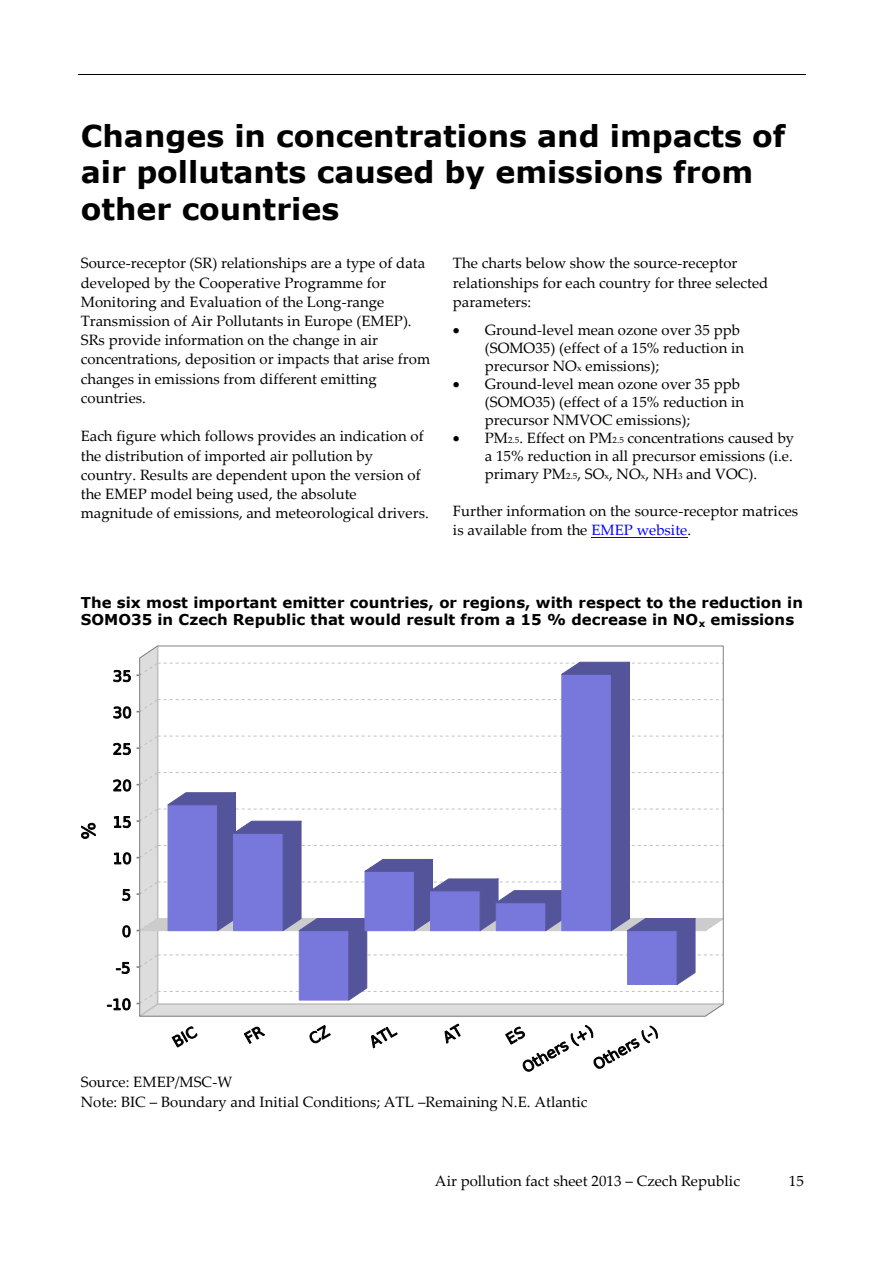
<style>
.page{position:relative;width:893px;height:1263px;background:#fff}
.page>*{position:absolute;margin:0;border:0;box-sizing:border-box;transform-origin:0 0}
.t1{font:700 30px/36.5px "Verdana";color:#000}
.t2{font:15px/19.2px "Palatino Linotype";color:#000}
.t3{font:700 15px/17.2px "Verdana";color:#000}
.s1{font-size:9px}
.s2{color:#00f}
</style>
<div class="page">
<hr style="left:79px;top:74px;width:727px;height:1px;background:#000">
<hr style="left:591px;top:537px;width:97px;height:1px;background:#00f">
<svg style="left:172px;top:1027px;width:25px;height:20px"></svg>
<svg style="left:244px;top:1027px;width:21px;height:17px"></svg>
<svg style="left:310px;top:1025px;width:21px;height:18px"></svg>
<svg style="left:371px;top:1027px;width:26px;height:21px"></svg>
<svg style="left:445px;top:1024px;width:15px;height:19px"></svg>
<svg style="left:505px;top:1025px;width:153px;height:46px"></svg>
<svg style="left:107px;top:998px;width:23px;height:12px"></svg>
<svg style="left:116px;top:962px;width:14px;height:12px"></svg>
<svg style="left:123px;top:925px;width:7px;height:12px"></svg>
<svg style="left:123px;top:889px;width:7px;height:12px"></svg>
<svg style="left:114px;top:853px;width:17px;height:11px"></svg>
<svg style="left:114px;top:816px;width:17px;height:12px"></svg>
<svg style="left:114px;top:780px;width:17px;height:11px"></svg>
<svg style="left:114px;top:743px;width:17px;height:12px"></svg>
<svg style="left:114px;top:707px;width:17px;height:11px"></svg>
<svg style="left:114px;top:670px;width:17px;height:12px"></svg>
<svg style="left:81px;top:823px;width:14px;height:15px"></svg>
<svg style="left:139px;top:646px;width:585px;height:371px"></svg>
<h1 class="t1" style="left:81px;top:117px;width:706px">Changes in concentrations and impacts of air pollutants caused by emissions from other countries</h1>
<p class="t2" style="left:81px;top:255px;width:351px">Source-receptor (SR) relationships are a type of data developed by the Cooperative Programme for Monitoring and Evaluation of the Long-range Transmission of Air Pollutants in Europe (EMEP).<br>SRs provide information on the change in air concentrations, deposition or impacts that arise from changes in emissions from different emitting countries.</p>
<p class="t2" style="left:81px;top:428px;width:349px">Each figure which follows provides an indication of the distribution of imported air pollution by country. Results are dependent upon the version of the EMEP model being used, the absolute magnitude of emissions, and meteorological drivers.</p>
<p class="t2" style="left:453px;top:255px;width:317px">The charts below show the source-receptor relationships for each country for three selected parameters:</p>
<p class="t2" style="left:485px;top:322px;width:261px;line-height:18px;text-indent:-32px">• Ground-level mean ozone over 35 ppb (SOMO35) (effect of a 15% reduction in precursor NO<span class="s1">x</span> emissions);</p>
<p class="t2" style="left:485px;top:376px;width:261px;line-height:18px;text-indent:-32px">• Ground-level mean ozone over 35 ppb (SOMO35) (effect of a 15% reduction in precursor NMVOC emissions);</p>
<p class="t2" style="left:485px;top:430px;width:311px;line-height:18px;text-align:justify;text-indent:-32px">• PM<span class="s1">2.5</span>. Effect on PM<span class="s1">2.5</span> concentrations caused by a 15% reduction in all precursor emissions (i.e. primary PM<span class="s1">2.5</span>, SO<span class="s1">x</span>, NO<span class="s1">x</span>, NH<span class="s1">3</span> and VOC).</p>
<p class="t2" style="left:453px;top:503px;width:347px">Further information on the source-receptor matrices is available from the <span class="s2">EMEP website</span>.</p>
<h2 class="t3" style="left:81px;top:593px;width:724px">The six most important emitter countries, or regions, with respect to the reduction in<br>SOMO35 in Czech Republic that would result from a 15 % decrease in NO<sub>x</sub> emissions</h2>
<p class="t2" style="left:81px;top:1074px;width:153px">Source: EMEP/MSC-W</p>
<p class="t2" style="left:81px;top:1094px;width:508px">Note: BIC – Boundary and Initial Conditions; ATL –Remaining N.E. Atlantic</p>
<p class="t2" style="left:435px;top:1173px;width:307px">Air pollution fact sheet 2013 – Czech Republic</p>
<p class="t2" style="left:789px;top:1173px;width:17px">15</p>
</div>
